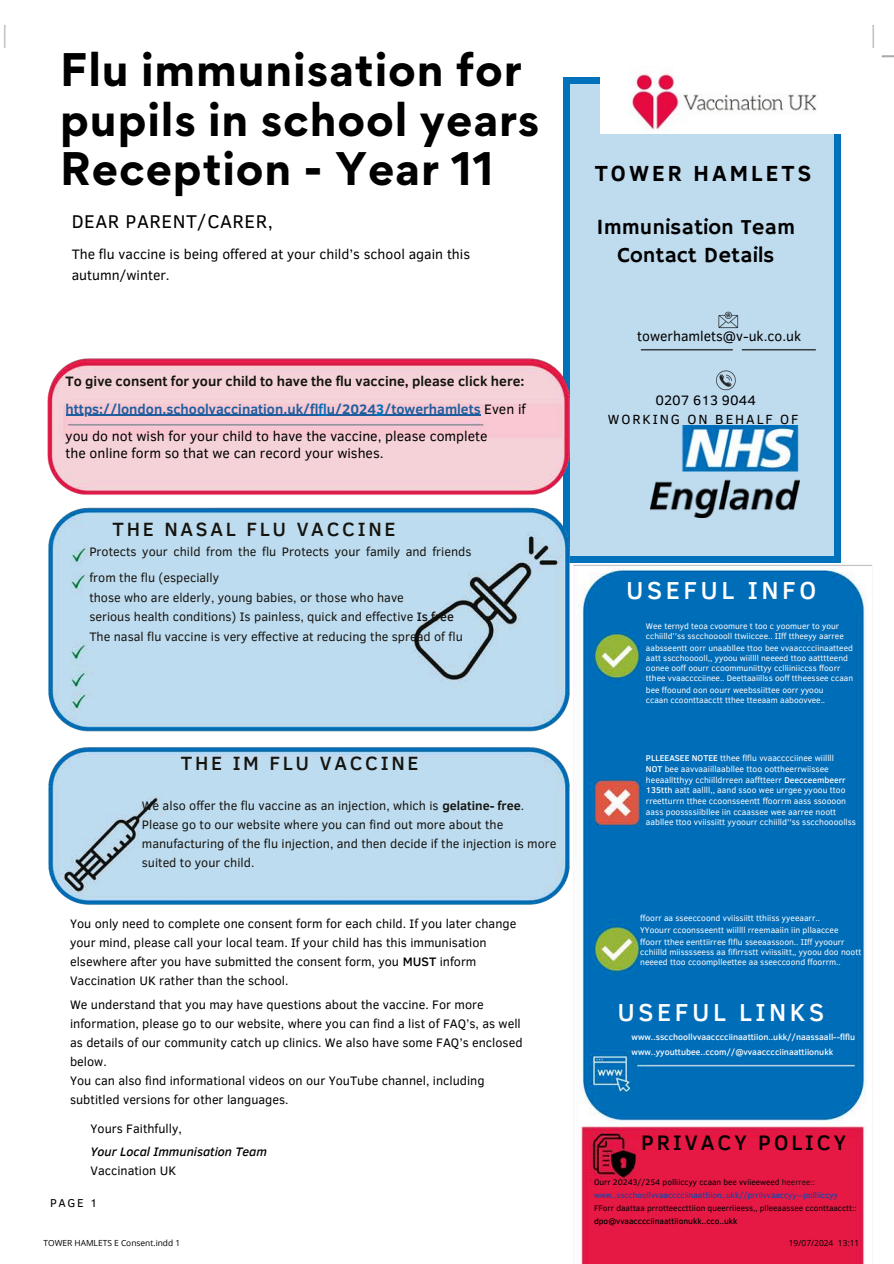
<style>
.page{position:relative;width:894px;height:1264px;background:#fff}
.page>*{position:absolute;margin:0;border:0;box-sizing:border-box;transform-origin:0 0}
.t1{font:700 42px/49.3px "Gordita";letter-spacing:.02em;color:#000}
.t2{font:500 25.2px "Clear Sans";letter-spacing:.14em;color:#fff}
.t3{font:700 22.35px "Clear Sans";letter-spacing:.14em;color:#000}
.t4{font:21.6px/28.3px "Hammersmith One";color:#000;text-align:center}
.t5{font:500 21.6px "Clear Sans";letter-spacing:.14em;color:#000}
.t6{font:500 19.65px "Clear Sans";letter-spacing:.14em;color:#15140f}
.t7{font:18.9px "Clear Sans";letter-spacing:.03em;color:#000}
.t8{font:13.95px/21px "Clear Sans";color:#000}
.t9{font:700 13.95px "Clear Sans";color:#15140f}
.t10{font:13.65px "Clear Sans";letter-spacing:.14em;color:#000}
.t11{font:12.6px/18.9px "Clear Sans";color:#000}
.t12{font:12.6px/18.9px "Clear Sans";color:#15140f}
.t13{font:italic 500 12.6px/23.1px "Clear Sans";color:#000}
.t14{font:11.7px "Clear Sans";color:#000}
.t15{font:500 8.7px/15.3px "Clear Sans";color:#fff}
.t16{font:8.55px "Clear Sans";color:#fff}
.t17{font:8.4px/9.9px "Clear Sans";color:#fff}
.t18{font:8.4px "Open Sans";color:#000}
.t19{font:8.25px/12.8px "Clear Sans";color:#000}
.s1{font-weight:700;color:#1f5e9e}
.s2{font-weight:700;color:#0171bb}
.s3{font-weight:500}
.s4{font-weight:700}
.s5{font-weight:400;font-style:normal}
.s6{color:#15140f}
.s7{color:#004aad}
</style>
<div class="page">
<img style="left:4px;top:25px;width:889px;height:1238px">
<hr style="left:66px;top:415px;width:252px;height:1px;background:#1f5e9e">
<hr style="left:327px;top:415px;width:49px;height:1px;background:#1f5e9e">
<hr style="left:384px;top:415px;width:96px;height:1px;background:#1f5e9e">
<p class="t1" style="left:60px;top:45px;width:480px">Flu immunisation for pupils in school years<br>Reception - Year 11</p>
<p class="t7" style="left:72px;top:207px;width:202px">DEAR PARENT/CARER,</p>
<p class="t8" style="left:72px;top:243px;width:400px">The flu vaccine is being offered at your child’s school again this autumn/winter.</p>
<p class="t9" style="left:66px;top:371px;width:460px">To give consent for your child to have the flu vaccine, please click here:</p>
<p class="t8" style="left:66px;top:394px;width:461px;line-height:27.3px"><span class="s1">https://london.schoolvaccination.uk/fl</span><span class="s2">fl</span><span class="s1">u/2024</span><span class="s2">3</span><span class="s1">/towerhamlets</span> Even if you do not wish for your child to have the vaccine, please complete</p>
<p class="t8" style="left:66px;top:442px;width:319px">the online form so that we can record your wishes.</p>
<p class="t6" style="left:112px;top:514px;width:284px">THE NASAL FLU VACCINE</p>
<p class="t12" style="left:89px;top:538px;width:383px;line-height:26.2px">Protects your child from the flu Protects your family and friends from the flu (especially</p>
<h5 class="t12" style="left:89px;top:588px;width:316px">those who are elderly, young babies, or those who have</h5>
<p class="t12" style="left:89px;top:606px;width:366px">serious health conditions) Is painless, quick and effective <span class="s3">Is free</span></p>
<p class="t12" style="left:89px;top:626px;width:375px">The nasal flu vaccine is very effective at reducing the spread of flu</p>
<h2 class="t6" style="left:181px;top:748px;width:239px">THE IM FLU VACCINE</h2>
<p class="t12" style="left:142px;top:795px;width:416px">We also offer the flu vaccine as an injection, which is <span class="s4">gelatine- free</span>.<br>Please go to our website where you can find out more about the manufacturing of the flu injection, and then decide if the injection is more suited to your child.</p>
<p class="t11" style="left:70px;top:913px;width:447px">You only need to complete one consent form for each child. If you later change your mind, please call your local team. If your child has this immunisation elsewhere after you have submitted the consent form, you <span class="s3">MUST</span> inform Vaccination UK rather than the school.</p>
<p class="t11" style="left:70px;top:994px;width:415px">We understand that you may have questions about the vaccine. For more</p>
<p class="t11" style="left:70px;top:1013px;width:452px">information, please go to our website, where you can find a list of FAQ’s, as well</p>
<h6 class="t11" style="left:70px;top:1032px;width:454px">as details of our community catch up clinics. We also have some FAQ’s enclosed</h6>
<p class="t11" style="left:70px;top:1051px;width:38px">below.</p>
<h2 class="t11" style="left:70px;top:1070px;width:416px">You can also find informational videos on our YouTube channel, including</h2>
<p class="t11" style="left:70px;top:1089px;width:220px">subtitled versions for other languages.</p>
<h4 class="t13" style="left:90px;top:1116px;width:178px"><span class="s5">Yours Faithfully,<br></span>Your Local Immunisation Team</h4>
<p class="t11" style="left:90px;top:1160px;width:87px">Vaccination UK</p>
<p class="t14" style="left:50px;top:1193px;width:49px">PAGE 1</p>
<p class="t3" style="left:594px;top:156px;width:218px">TOWER HAMLETS</p>
<p class="t4" style="left:596px;top:213px;width:200px">Immunisation Team<br>Contact Details</p>
<p class="t8" style="left:637px;top:325px;width:165px">towerhamlets@v-uk.co.uk</p>
<p class="t8" style="left:655px;top:389px;width:102px">0207 613 9044</p>
<p class="t10" style="left:607px;top:409px;width:192px">WORKING ON BEHALF OF</p>
<p class="t2" style="left:626px;top:572px;width:191px">USEFUL INFO</p>
<p class="t17" style="left:645px;top:621px;width:199px">Wee ternyd teoa cvoomure t too c yoomuer to your cchiilld’’ss sscchooooll ttwiiccee.. IIff ttheeyy aarree</p>
<p class="t17" style="left:645px;top:642px;width:208px">aabsseentt oorr unaabllee ttoo bee vvaacccciinaatteed</p>
<p class="t17" style="left:645px;top:652px;width:209px">aatt sscchooooll,, yyoou wiillll neeeed ttoo aatttteend oonee ooff oourr ccoommuniittyy cclliiniiccss ffoorr tthee vvaacccciinee.. Deettaaiillss ooff ttheessee ccaan</p>
<h5 class="t17" style="left:645px;top:684px;width:179px">bee ffoound oon oourr weebssiittee oorr yyoou</h5>
<p class="t17" style="left:645px;top:695px;width:181px">ccaan ccoonttaacctt tthee tteeaam aaboovvee..</p>
<p class="t16" style="left:645px;top:751px;width:189px"><span class="s3">PLLEEASEE NOTEE</span> tthee flflu vvaacccciinee wiillll</p>
<p class="t16" style="left:645px;top:762px;width:184px"><span class="s3">NOT</span> bee aavvaaiillaabllee ttoo oottheerrwiissee</p>
<p class="t16" style="left:645px;top:773px;width:201px">heeaalltthyy cchiilldrreen aafftteerr <span class="s3">Deecceembeerr</span></p>
<p class="t16" style="left:645px;top:784px;width:201px"><span class="s3">135tth</span> aatt aallll,, aand ssoo wee urrgee yyoou ttoo</p>
<p class="t16" style="left:645px;top:794px;width:202px">rreetturrn tthee ccoonsseentt ffoorrm aass ssoooon</p>
<p class="t16" style="left:645px;top:805px;width:192px">aass poossssiibllee iin ccaassee wee aarree noott</p>
<p class="t16" style="left:645px;top:816px;width:211px">aabllee ttoo vviissiitt yyoourr cchiilld''ss sscchoooollss</p>
<p class="t16" style="left:640px;top:911px;width:181px">ffoorr aa sseeccoond vviissiitt tthiiss yyeeaarr..</p>
<p class="t16" style="left:640px;top:923px;width:200px">YYoourr ccoonsseentt wiillll rreemaaiin iin pllaaccee</p>
<p class="t16" style="left:640px;top:935px;width:206px">ffoorr tthee eenttiirree flflu sseeaassoon.. IIff yyoourr</p>
<p class="t16" style="left:640px;top:945px;width:223px">cchiilld miisssseess aa fifirrsstt vviissiitt,, yyoou doo noott</p>
<p class="t16" style="left:640px;top:955px;width:202px">neeeed ttoo ccoomplleettee aa sseeccoond ffoorrm..</p>
<p class="t2" style="left:617px;top:994px;width:208px">USEFUL LINKS</p>
<p class="t15" style="left:631px;top:1028px;width:225px">www..sscchoollvvaacccciinaattiion..ukk//naassaall--flflu www..yyouttubee..ccom//@vvaacccciinaattiionukk</p>
<h3 class="t5" style="left:641px;top:1126px;width:206px">PRIVACY POLICY</h3>
<p class="t19" style="left:594px;top:1175px;width:264px">Ourr 20243//254 polliiccyy ccaan bee vviieeweed <span class="s6">heerree:: </span><span class="s7">www..sscchoollvvaacccciinaattiion..ukk//prriivvaaccyy--polliiccyy </span>FForr daattaa prrotteeccttiion queerriieess,, plleeaassee cconttaacctt:: <span class="s3">dpo@vvaacccciinaattiionukk..cco..ukk</span></p>
<h3 class="t18" style="left:43px;top:1236px;width:138px">TOWER HAMLETS E Consent.indd 1</h3>
<p class="t18" style="left:788px;top:1236px;width:72px">19/07/2024 13:11</p>
</div>
